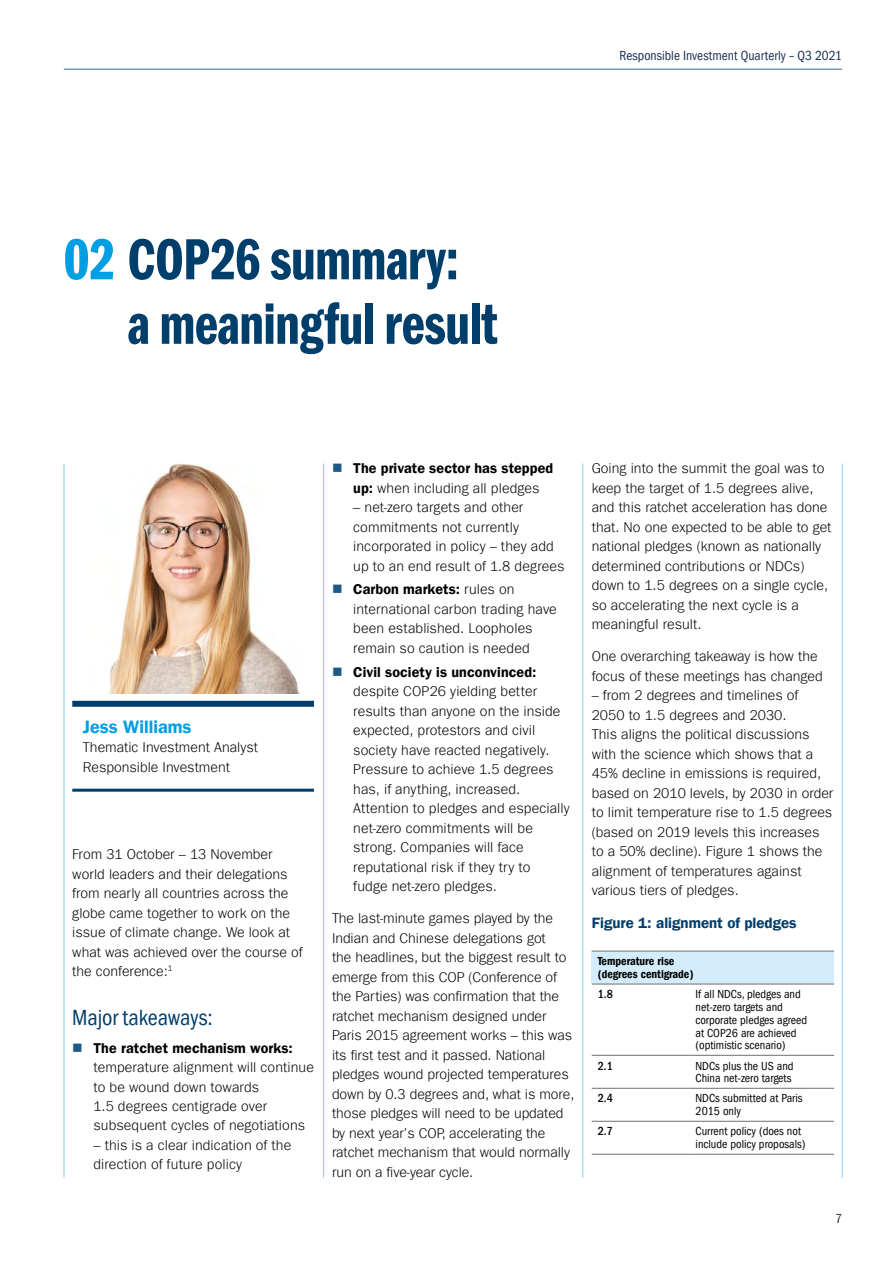
<style>
.page{position:relative;width:893px;height:1263px;background:#fff}
.page>*{position:absolute;margin:0;border:0;box-sizing:border-box;transform-origin:0 0}
.t1{font:60px/64.5px "ITC Frank Gofor Ameriprise Dm Cm";letter-spacing:-.005em;color:#003e6b}
.t2{font:condensed 22.5px "ITC Frank Gofor Ameriprise";letter-spacing:-.005em;color:#003e6b}
.t3{font:18px "ITC Frank Gofor Ameriprise Dm";color:#009fe3}
.t4{font:15px "ITC Frank Gofor Ameriprise Dm";color:#003e6b}
.t5{font:300 14.25px/19.5px "ITC Frank Gofor Ameriprise";color:#000}
.t6{font:14.25px "ITC Frank Gofor Ameriprise Dm";letter-spacing:.005em;color:#000}
.t7{font:condensed 13.5px "ITC Frank Gofor Ameriprise";color:#193152}
.t8{font:condensed 12px/12.8px "ITC Frank Gofor Ameriprise";color:#000}
.t9{font:12px/12.8px "ITC Frank Gofor Ameriprise Dm Cn";color:#000}
.t10{font:500 condensed 12px "ITC Frank Gofor Ameriprise";color:#000}
.s1{color:#009fe3}
.s2{color:#1c5986}
.s3{font-family:"ITC Frank Gofor Ameriprise Dm";font-weight:400}
.s4{font-family:"ITC Frank Gofor Ameriprise";font-weight:300}
</style>
<div class="page">
<hr style="left:64px;top:69px;width:778px;height:1px;background:#3a6994">
<div style="left:72px;top:701px;width:242px;height:6px;background:#003e6b"></div>
<hr style="left:72px;top:789px;width:242px;height:3px;background:#003e6b">
<img style="left:109px;top:463px;width:191px;height:230px">
<div style="left:592px;top:951px;width:242px;height:33px;background:#d4edfc"></div>
<hr style="left:592px;top:951px;width:97px;height:1px;background:#706f6f">
<hr style="left:689px;top:951px;width:145px;height:1px;background:#706f6f">
<hr style="left:592px;top:984px;width:97px;height:1px;background:#706f6f">
<hr style="left:689px;top:984px;width:145px;height:1px;background:#706f6f">
<hr style="left:592px;top:1055px;width:97px;height:1px;background:#706f6f">
<hr style="left:689px;top:1055px;width:145px;height:1px;background:#706f6f">
<hr style="left:592px;top:1088px;width:97px;height:1px;background:#706f6f">
<hr style="left:689px;top:1088px;width:145px;height:1px;background:#706f6f">
<hr style="left:592px;top:1121px;width:97px;height:1px;background:#706f6f">
<hr style="left:689px;top:1121px;width:145px;height:1px;background:#706f6f">
<hr style="left:592px;top:1154px;width:97px;height:1px;background:#706f6f">
<hr style="left:689px;top:1154px;width:145px;height:1px;background:#706f6f">
<hr style="left:64px;top:463px;width:1px;height:715px;background:#83d0f5">
<hr style="left:323px;top:463px;width:1px;height:715px;background:#83d0f5">
<hr style="left:582px;top:463px;width:1px;height:715px;background:#83d0f5">
<hr style="left:842px;top:463px;width:1px;height:715px;background:#83d0f5">
<p class="t7" style="left:620px;top:48px;width:224px">Responsible Investment Quarterly – Q3 2021</p>
<h1 class="t1" style="left:127px;top:228px;width:372px;text-indent:-64px"><span class="s1">02</span> COP26 summary:<br>a meaningful result</h1>
<p class="t3" style="left:83px;top:716px;width:110px">Jess Williams</p>
<p class="t5" style="left:83px;top:738px;width:177px">Thematic Investment Analyst<br>Responsible Investment</p>
<p class="t5" style="left:72px;top:845px;width:232px">From 31 October – 13 November world leaders and their delegations from nearly all countries across the globe came together to work on the issue of climate change. We look at what was achieved over the course of the conference:<sup>1</sup></p>
<h2 class="t2" style="left:72px;top:1004px;width:142px">Major takeaways:</h2>
<p class="t6" style="left:72px;top:1039px;width:222px"><span class="s2">■</span> The ratchet mechanism works:</p>
<p class="t5" style="left:94px;top:1057px;width:222px">temperature alignment will continue to be wound down towards<br>1.5 degrees centigrade over subsequent cycles of negotiations</p>
<p class="t5" style="left:94px;top:1135px;width:199px">– this is a clear indication of the direction of future policy</p>
<p class="t6" style="left:332px;top:460px;width:223px"><span class="s2">■</span> The private sector has stepped</p>
<p class="t5" style="left:353px;top:478px;width:188px"><span class="s3">up:</span> when including all pledges</p>
<p class="t5" style="left:353px;top:498px;width:213px">– net-zero targets and other commitments not currently incorporated in policy – they add up to an end result of 1.8 degrees</p>
<p class="t6" style="left:332px;top:581px;width:184px"><span class="s2">■</span> Carbon markets: <span class="s4">rules on</span></p>
<p class="t5" style="left:353px;top:599px;width:205px">international carbon trading have been established. Loopholes remain so caution is needed</p>
<p class="t6" style="left:332px;top:663px;width:206px"><span class="s2">■</span> Civil society is unconvinced:</p>
<p class="t5" style="left:353px;top:682px;width:218px">despite COP26 yielding better results than anyone on the inside expected, protestors and civil society have reacted negatively.<br>Pressure to achieve 1.5 degrees has, if anything, increased.<br>Attention to pledges and especially net-zero commitments will be strong. Companies will face reputational risk if they try to<br>fudge net-zero pledges.</p>
<p class="t5" style="left:332px;top:909px;width:244px">The last-minute games played by the Indian and Chinese delegations got<br>the headlines, but the biggest result to emerge from this COP (Conference of the Parties) was confirmation that the ratchet mechanism designed under Paris 2015 agreement works – this was its first test and it passed. National pledges wound projected temperatures down by 0.3 degrees and, what is more, those pledges will need to be updated by next year’s COP, accelerating the ratchet mechanism that would normally run on a five-year cycle.</p>
<p class="t5" style="left:592px;top:459px;width:241px">Going into the summit the goal was to keep the target of 1.5 degrees alive, and this ratchet acceleration has done that. No one expected to be able to get national pledges (known as nationally determined contributions or NDCs) down to 1.5 degrees on a single cycle, so accelerating the next cycle is a meaningful result.</p>
<p class="t5" style="left:592px;top:647px;width:233px">One overarching takeaway is how the focus of these meetings has changed</p>
<p class="t5" style="left:592px;top:686px;width:243px">– from 2 degrees and timelines of 2050 to 1.5 degrees and 2030.<br>This aligns the political discussions with the science which shows that a 45% decline in emissions is required, based on 2010 levels, by 2030 in order to limit temperature rise to 1.5 degrees (based on 2019 levels this increases to a 50% decline). Figure 1 shows the alignment of temperatures against various tiers of pledges.</p>
<p class="t4" style="left:592px;top:914px;width:206px">Figure 1: alignment of pledges</p>
<p class="t9" style="left:598px;top:955px;width:97px">Temperature rise (degrees centigrade)</p>
<p class="t10" style="left:598px;top:987px;width:17px">1.8</p>
<p class="t8" style="left:695px;top:988px;width:113px">If all NDCs, pledges and net-zero targets and corporate pledges agreed at COP26 are achieved (optimistic scenario)</p>
<p class="t10" style="left:598px;top:1059px;width:17px">2.1</p>
<p class="t8" style="left:695px;top:1059px;width:100px">NDCs plus the US and<br>China net-zero targets</p>
<p class="t10" style="left:598px;top:1092px;width:17px">2.4</p>
<p class="t8" style="left:695px;top:1092px;width:108px">NDCs submitted at Paris<br>2015 only</p>
<p class="t10" style="left:598px;top:1125px;width:17px">2.7</p>
<p class="t8" style="left:695px;top:1125px;width:112px">Current policy (does not include policy proposals)</p>
<p class="t7" style="left:835px;top:1211px;width:8px">7</p>
</div>
